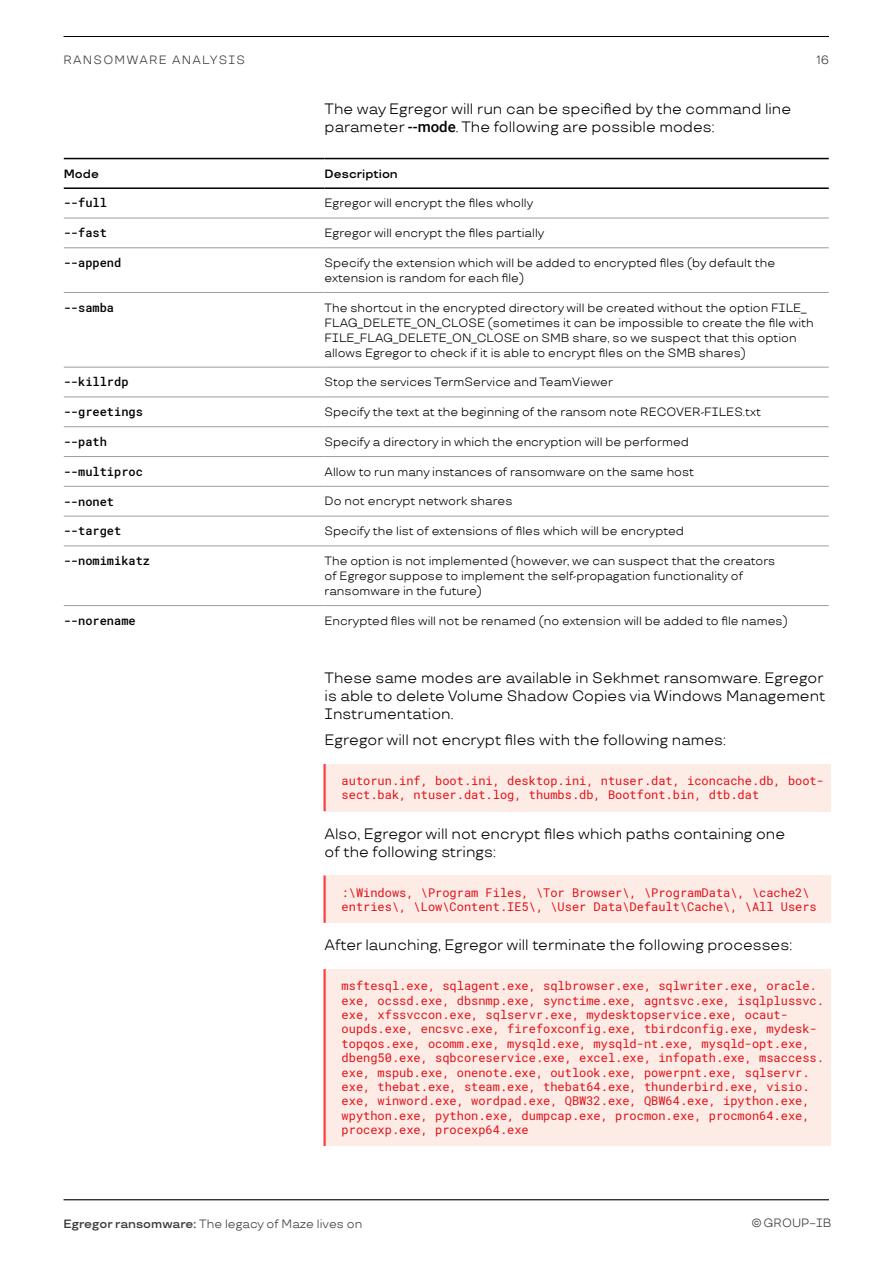
<style>
.page{position:relative;width:893px;height:1263px;background:#fff}
.page>*{position:absolute;margin:0;border:0;box-sizing:border-box;transform-origin:0 0}
.t1{font:15px/18px "TT Travels";color:#000}
.t2{font:12px/15px "TT Travels";color:#000}
.t3{font:12px/14.4px "Roboto Mono";color:#e30f18}
.t4{font:500 12px "Roboto Mono";color:#000}
.t5{font:12px "TT Travels";color:#3c3c3b}
.t6{font:12px "TT Travels";letter-spacing:.1em;color:#3c3c3b}
.t7{font:600 12px "TT Travels";color:#000}
.s1{font-family:"Roboto";font-weight:500}
.s2{font-weight:600}
</style>
<div class="page">
<hr style="left:64px;top:36px;width:765px;height:1px;background:#000">
<hr style="left:64px;top:1199px;width:765px;height:1px;background:#000">
<div style="left:325px;top:764px;width:506px;height:47px;background:#fdece5"></div>
<hr style="left:323px;top:764px;width:3px;height:47px;background:#ff4040">
<div style="left:325px;top:875px;width:506px;height:48px;background:#fdece5"></div>
<hr style="left:323px;top:875px;width:3px;height:48px;background:#ff4040">
<div style="left:325px;top:969px;width:506px;height:177px;background:#fdece5"></div>
<hr style="left:323px;top:969px;width:3px;height:177px;background:#ff4040">
<hr style="left:64px;top:158px;width:261px;height:1px;background:#000">
<hr style="left:325px;top:158px;width:504px;height:1px;background:#000">
<hr style="left:64px;top:187px;width:261px;height:2px;background:#000">
<hr style="left:325px;top:187px;width:504px;height:2px;background:#000">
<hr style="left:64px;top:218px;width:261px;height:1px;background:#9d9d9c">
<hr style="left:325px;top:218px;width:504px;height:1px;background:#9d9d9c">
<hr style="left:64px;top:247px;width:261px;height:1px;background:#9d9d9c">
<hr style="left:325px;top:247px;width:504px;height:1px;background:#9d9d9c">
<hr style="left:64px;top:292px;width:261px;height:1px;background:#9d9d9c">
<hr style="left:325px;top:292px;width:504px;height:1px;background:#9d9d9c">
<hr style="left:64px;top:367px;width:261px;height:1px;background:#9d9d9c">
<hr style="left:325px;top:367px;width:504px;height:1px;background:#9d9d9c">
<hr style="left:64px;top:397px;width:261px;height:1px;background:#9d9d9c">
<hr style="left:325px;top:397px;width:504px;height:1px;background:#9d9d9c">
<hr style="left:64px;top:426px;width:261px;height:1px;background:#9d9d9c">
<hr style="left:325px;top:426px;width:504px;height:1px;background:#9d9d9c">
<hr style="left:64px;top:456px;width:261px;height:1px;background:#9d9d9c">
<hr style="left:325px;top:456px;width:504px;height:1px;background:#9d9d9c">
<hr style="left:64px;top:486px;width:261px;height:1px;background:#9d9d9c">
<hr style="left:325px;top:486px;width:504px;height:1px;background:#9d9d9c">
<hr style="left:64px;top:516px;width:261px;height:1px;background:#9d9d9c">
<hr style="left:325px;top:516px;width:504px;height:1px;background:#9d9d9c">
<hr style="left:64px;top:545px;width:261px;height:1px;background:#9d9d9c">
<hr style="left:325px;top:545px;width:504px;height:1px;background:#9d9d9c">
<hr style="left:64px;top:605px;width:261px;height:1px;background:#9d9d9c">
<hr style="left:325px;top:605px;width:504px;height:1px;background:#9d9d9c">
<p class="t6" style="left:64px;top:52px;width:183px">Ranso mwar e analysis</p>
<p class="t5" style="left:816px;top:53px;width:14px">16</p>
<p class="t1" style="left:325px;top:100px;width:468px">The way Egregor will run can be specified by the command line parameter <span class="s1">--mode</span>. The following are possible modes:</p>
<p class="t7" style="left:64px;top:166px;width:37px">Mode</p>
<p class="t7" style="left:325px;top:166px;width:75px">Description</p>
<p class="t4" style="left:64px;top:195px;width:45px">--full</p>
<p class="t2" style="left:325px;top:196px;width:210px">Egregor will encrypt the files wholly</p>
<p class="t4" style="left:64px;top:224px;width:45px">--fast</p>
<p class="t2" style="left:325px;top:225px;width:221px">Egregor will encrypt the files partially</p>
<p class="t4" style="left:64px;top:254px;width:59px">--append</p>
<p class="t2" style="left:325px;top:255px;width:452px">Specify the extension which will be added to encrypted files (by default the extension is random for each file)</p>
<p class="t4" style="left:64px;top:299px;width:52px">--samba</p>
<p class="t2" style="left:325px;top:300px;width:483px">The shortcut in the encrypted directory will be created without the option FILE_<br>FLAG_DELE</p>
<p class="t2" style="left:325px;top:315px;width:491px;text-indent:71px">TE_ON_CLOSE (sometimes it can be impossible to create the file with<br>FILE_FLAG_DELE</p>
<p class="t2" style="left:325px;top:330px;width:474px;text-indent:107px">TE_ON_CLOSE on SM B share, so we suspect that this option allows Egregor to check if it is able to encrypt files on the SM B shares)</p>
<p class="t4" style="left:64px;top:374px;width:66px">--killrdp</p>
<p class="t2" style="left:325px;top:375px;width:290px">Stop the services TermService and TeamViewer</p>
<p class="t4" style="left:64px;top:403px;width:81px">--greetings</p>
<p class="t2" style="left:325px;top:404px;width:403px">Specify the text at the beginning of the ransom note RECOVE R-FILES</p>
<p class="t2" style="left:743px;top:404px;width:20px">.txt</p>
<p class="t4" style="left:64px;top:433px;width:45px">--path</p>
<p class="t2" style="left:325px;top:434px;width:366px">Specify a directory in which the encryption will be performed</p>
<p class="t4" style="left:64px;top:463px;width:81px">--multiproc</p>
<p class="t2" style="left:325px;top:464px;width:371px">Allow to run many instances of ransomware on the same host</p>
<p class="t4" style="left:64px;top:493px;width:52px">--nonet</p>
<p class="t2" style="left:325px;top:494px;width:189px">Do not encrypt network shares</p>
<p class="t4" style="left:64px;top:523px;width:59px">--target</p>
<p class="t2" style="left:325px;top:524px;width:361px">Specify the list of extensions of files which will be encrypted</p>
<p class="t4" style="left:64px;top:552px;width:88px">--nomimikatz</p>
<p class="t2" style="left:325px;top:553px;width:452px">The option is not implemented (however, we can suspect that the creators of Egregor suppose to implement the self-propagation functionality of ransomware in the future)</p>
<p class="t4" style="left:64px;top:612px;width:73px">--norename</p>
<p class="t2" style="left:325px;top:613px;width:465px">Encrypted files will not be renamed (no extension will be added to file names)</p>
<p class="t1" style="left:325px;top:668px;width:502px">These same modes are available in Sekhmet ransomware. Egregor is able to delete Volume Shadow Copies via Windows Management<br>Instrumentation.</p>
<p class="t1" style="left:325px;top:731px;width:403px">Egregor will not encrypt files with the following names:</p>
<p class="t3" style="left:342px;top:773px;width:484px">autorun.inf, boot.ini, desktop.ini, ntuser.dat, iconcache.db, boot&shy;sect.bak, ntuser.dat.log, thumbs.db, Bootfont.bin, dtb.dat</p>
<p class="t1" style="left:325px;top:824px;width:462px">Also, Egregor will not encrypt files which paths containing one of the following strings:</p>
<p class="t3" style="left:342px;top:885px;width:477px">:\Windows, \Program Files, \Tor Browser\, \ProgramData\, \cache2\ entries\, \Low\Content.IE5\, \User Data\Default\Cache\, \All Users</p>
<p class="t1" style="left:325px;top:936px;width:469px">After launching, Egregor will terminate the following processes:</p>
<p class="t3" style="left:342px;top:978px;width:484px">msftesql.exe, sqlagent.exe, sqlbrowser.exe, sqlwriter.exe, oracle. exe, ocssd.exe, dbsnmp.exe, synctime.exe, agntsvc.exe, isqlplussvc. exe, xfssvccon.exe, sqlservr.exe, mydesktopservice.exe, ocaut&shy;oupds.exe, encsvc.exe, firefoxconfig.exe, tbirdconfig.exe, mydesk&shy;topqos.exe, ocomm.exe, mysqld.exe, mysqld-nt.exe, mysqld-opt.exe, dbeng50.exe, sqbcoreservice.exe, excel.exe, infopath.exe, msaccess. exe, mspub.exe, onenote.exe, outlook.exe, powerpnt.exe, sqlservr. exe, thebat.exe, steam.exe, thebat64.exe, thunderbird.exe, visio. exe, winword.exe, wordpad.exe, QBW32.exe, QBW64.exe, ipython.exe, wpython.exe, python.exe, dumpcap.exe, procmon.exe, procmon64.exe, procexp.exe, procexp64.exe</p>
<p class="t5" style="left:64px;top:1217px;width:300px"><span class="s2">Egregor ransomware:</span> The legacy of Maze lives on</p>
<p class="t5" style="left:751px;top:1216px;width:82px">© GROUP−IB</p>
</div>
